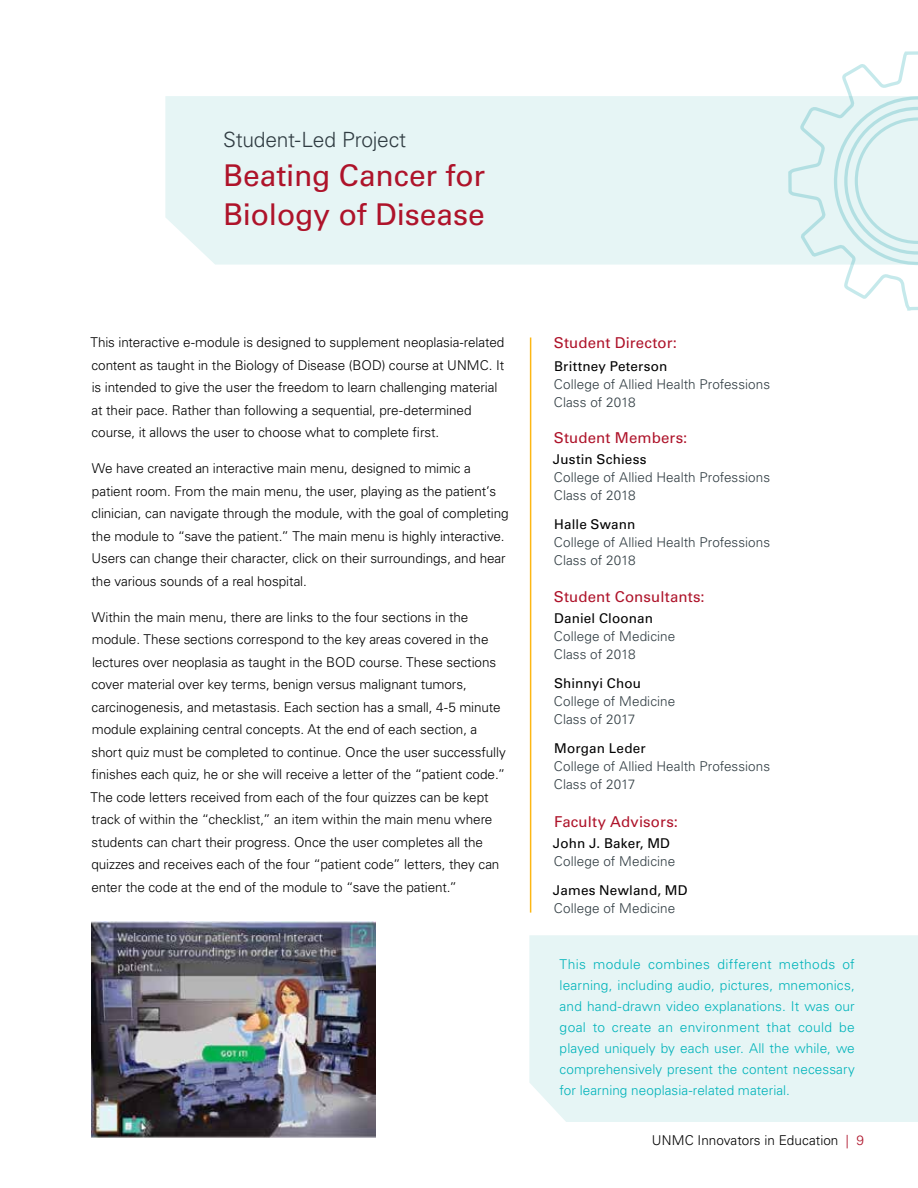
<style>
.page{position:relative;width:918px;height:1188px;background:#fff}
.page>*{position:absolute;margin:0;border:0;box-sizing:border-box;transform-origin:0 0}
.t1{font:30px/39px "Univers LT Std";letter-spacing:-.005em;color:#ae132a}
.t2{font:300 21px "Univers LT Std";letter-spacing:-.01em;color:#303c42}
.t3{font:15px "Univers LT Std";letter-spacing:.01em;color:#ae132a}
.t4{font:300 13.5px/22.5px "Univers LT Std";letter-spacing:-.005em;color:#000}
.t5{font:300 13.5px/21px "Univers LT Std";letter-spacing:.005em;color:#00b3ba;text-align:justify}
.t6{font:300 13.5px/18px "Univers LT Std";letter-spacing:.005em;color:#303c42}
.t7{font:13.5px "Univers LT Std";letter-spacing:.01em;color:#000}
.s1{color:#ae132a}
</style>
<div class="page">
<div style="left:165px;top:96px;width:622px;height:169px;background:#e6f5f5"></div>
<svg style="left:787px;top:51px;width:131px;height:260px"></svg>
<img style="left:91px;top:921px;width:285px;height:216px">
<div style="left:529px;top:935px;width:389px;height:187px;background:#e6f5f5"></div>
<hr style="left:530px;top:338px;width:1px;height:575px;background:#fdb714">
<h2 class="t2" style="left:223px;top:127px;width:185px">Student-Led Project</h2>
<h1 class="t1" style="left:223px;top:156px;width:264px">Beating Cancer for<br>Biology of Disease</h1>
<p class="t4" style="left:90px;top:331px;width:416px">This interactive e-module is designed to supplement neoplasia-related content as taught in the Biology of Disease (BOD) course at UNMC. It is intended to give the user the freedom to learn challenging material at their pace. Rather than following a sequential, pre-determined course, it allows the user to choose what to complete first.</p>
<p class="t4" style="left:91px;top:457px;width:419px">We have created an interactive main menu, designed to mimic a patient room. From the main menu, the user, playing as the patient’s clinician, can navigate through the module, with the goal of completing the module to “save the patient.” The main menu is highly interactive.<br>Users can change their character, click on their surroundings, and hear the various sounds of a real hospital.</p>
<p class="t4" style="left:90px;top:606px;width:417px">Within the main menu, there are links to the four sections in the module. These sections correspond to the key areas covered in the lectures over neoplasia as taught in the BOD course. These sections cover material over key terms, benign versus malignant tumors, carcinogenesis, and metastasis. Each section has a small, 4-5 minute module explaining central concepts. At the end of each section, a short quiz must be completed to continue. Once the user successfully finishes each quiz, he or she will receive a letter of the “patient code.” The code letters received from each of the four quizzes can be kept track of within the “checklist,” an item within the main menu where students can chart their progress. Once the user completes all the quizzes and receives each of the four “patient code” letters, they can enter the code at the end of the module to “save the patient.”</p>
<p class="t3" style="left:554px;top:334px;width:124px">Student Director:</p>
<p class="t7" style="left:554px;top:358px;width:115px">Brittney Peterson</p>
<p class="t6" style="left:554px;top:375px;width:218px">College of Allied Health Professions<br>Class of 2018</p>
<p class="t3" style="left:554px;top:428px;width:135px">Student Members:</p>
<p class="t7" style="left:553px;top:451px;width:95px">Justin Schiess</p>
<p class="t6" style="left:554px;top:468px;width:218px">College of Allied Health Professions<br>Class of 2018</p>
<p class="t7" style="left:554px;top:516px;width:83px">Halle Swann</p>
<p class="t6" style="left:554px;top:533px;width:218px">College of Allied Health Professions<br>Class of 2018</p>
<p class="t3" style="left:554px;top:588px;width:152px">Student Consultants:</p>
<p class="t7" style="left:554px;top:611px;width:100px">Daniel Cloonan</p>
<p class="t6" style="left:554px;top:628px;width:123px">College of Medicine<br>Class of 2018</p>
<p class="t7" style="left:554px;top:675px;width:89px">Shinnyi Chou</p>
<p class="t6" style="left:554px;top:692px;width:123px">College of Medicine<br>Class of 2017</p>
<p class="t7" style="left:554px;top:740px;width:93px">Morgan Leder</p>
<p class="t6" style="left:554px;top:757px;width:218px">College of Allied Health Professions<br>Class of 2017</p>
<p class="t3" style="left:554px;top:813px;width:126px">Faculty Advisors:</p>
<p class="t7" style="left:553px;top:835px;width:119px">John J. Baker, MD</p>
<p class="t6" style="left:554px;top:852px;width:123px">College of Medicine</p>
<p class="t7" style="left:553px;top:882px;width:136px">James Newland, MD</p>
<p class="t6" style="left:554px;top:899px;width:123px">College of Medicine</p>
<p class="t5" style="left:560px;top:953px;width:297px">This module combines different methods of learning, including audio, pictures, mnemonics, and hand-drawn video explanations. It was our goal to create an environment that could be played uniquely by each user. All the while, we comprehensively present the content necessary for learning neoplasia-related material.</p>
<p class="t4" style="left:652px;top:1128px;width:214px">UNMC Innovators in Education <span class="s1">| 9</span></p>
</div>
